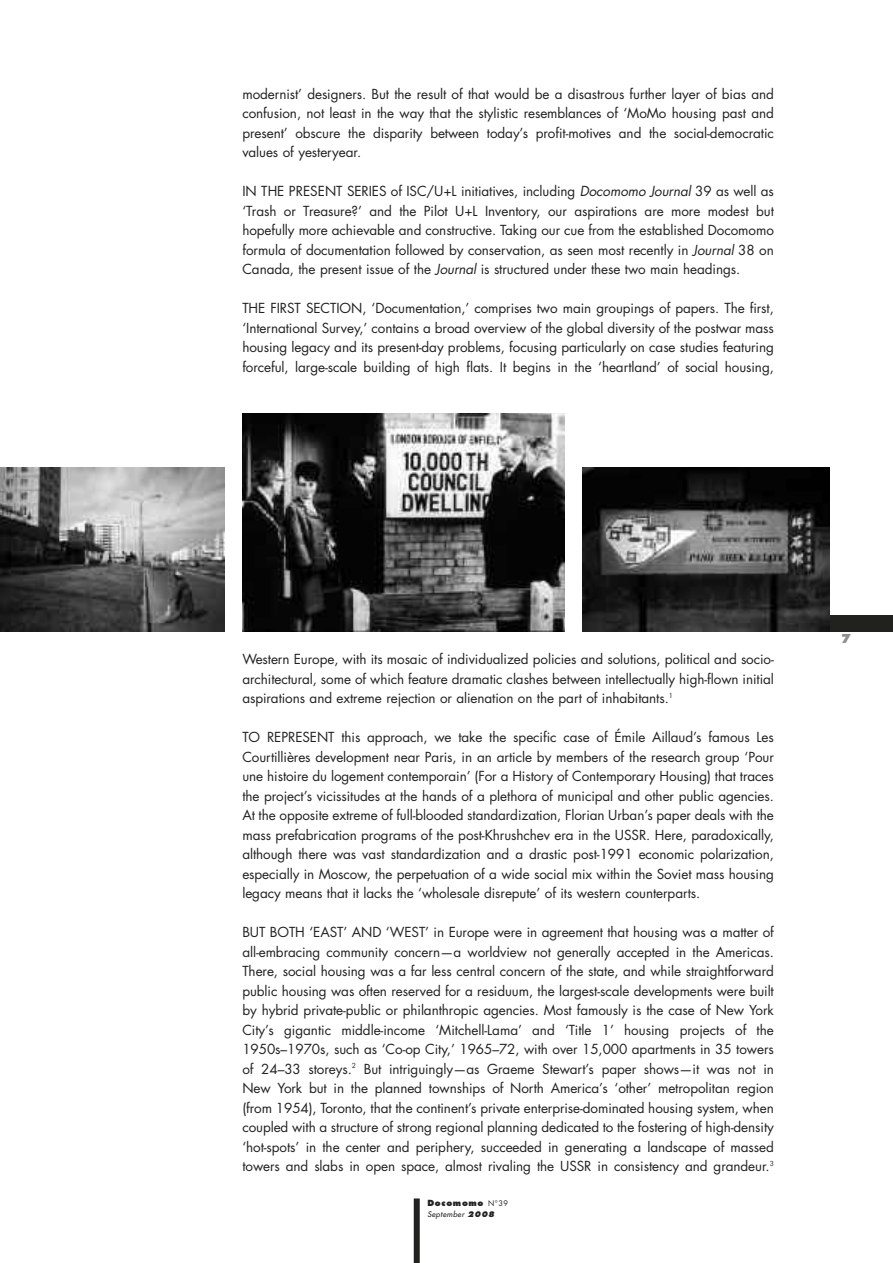
<style>
.page{position:relative;width:893px;height:1263px;background:#fff}
.page>*{position:absolute;margin:0;border:0;box-sizing:border-box;transform-origin:0 0}
.t1{font:13.5px/19.5px "Futura";letter-spacing:-.005em;color:#212120;text-align:justify}
.t2{font:800 12px "Futura";color:#90908f}
.t3{font:800 8.25px "Futura";letter-spacing:.085em;color:#212120}
.t4{font:italic 7.5px "Futura";letter-spacing:.06em;color:#212120}
.s1{font-style:italic}
.s2{font-weight:400;font-size:7.5px}
.s3{font-weight:800}
</style>
<div class="page">
<div style="left:414px;top:1198px;width:6px;height:65px;background:#212120"></div>
<div style="left:829px;top:615px;width:64px;height:16px;background:#212120"></div>
<img style="left:242px;top:413px;width:322px;height:218px">
<img style="left:0;top:468px;width:224px;height:163px">
<img style="left:583px;top:467px;width:246px;height:164px">
<p class="t1" style="left:242px;top:85px;width:533px">modernist’ designers. But the result of that would be a disastrous further layer of bias and confusion, not least in the way that the stylistic resemblances of ‘MoMo housing past and present’ obscure the disparity between today’s profit-motives and the social-democratic values of yesteryear.</p>
<p class="t1" style="left:242px;top:182px;width:533px">IN THE PRESENT SERIES of ISC/U+L initiatives, including <span class="s1">Docomomo Journal</span> 39 as well as ‘Trash or Treasure?’ and the Pilot U+L Inventory, our aspirations are more modest but hopefully more achievable and constructive. Taking our cue from the established Docomomo formula of documentation followed by conservation, as seen most recently in <span class="s1">Journal</span> 38 on Canada, the present issue of the <span class="s1">Journal</span> is structured under these two main headings.</p>
<p class="t1" style="left:242px;top:299px;width:533px">THE FIRST SECTION, ‘Documentation,’ comprises two main groupings of papers. The first, ‘International Survey,’ contains a broad overview of the global diversity of the postwar mass housing legacy and its present-day problems, focusing particularly on case studies featuring forceful, large-scale building of high flats. It begins in the ‘heartland’ of social housing,</p>
<p class="t1" style="left:242px;top:650px;width:533px">Western Europe, with its mosaic of individualized policies and solutions, political and socio&shy;architectural, some of which feature dramatic clashes between intellectually high-flown initial aspirations and extreme rejection or alienation on the part of inhabitants.<sup>1</sup></p>
<p class="t1" style="left:242px;top:728px;width:533px">TO REPRESENT this approach, we take the specific case of Émile Aillaud’s famous Les Courtillières development near Paris, in an article by members of the research group ‘Pour une histoire du logement contemporain’ (For a History of Contemporary Housing) that traces the project’s vicissitudes at the hands of a plethora of municipal and other public agencies.<br>At the opposite extreme of full-blooded standardization, Florian Urban’s paper deals with the mass prefabrication programs of the post-Khrushchev era in the USSR. Here, paradoxically, although there was vast standardization and a drastic post-1991 economic polarization, especially in Moscow, the perpetuation of a wide social mix within the Soviet mass housing legacy means that it lacks the ‘wholesale disrepute’ of its western counterparts.</p>
<p class="t1" style="left:242px;top:923px;width:533px">BUT BOTH ‘EAST’ AND ‘WEST’ in Europe were in agreement that housing was a matter of all-embracing community concern—a worldview not generally accepted in the Americas.<br>There, social housing was a far less central concern of the state, and while straightforward public housing was often reserved for a residuum, the largest-scale developments were built by hybrid private-public or philanthropic agencies. Most famously is the case of New York City’s gigantic middle-income ‘Mitchell-Lama’ and ‘Title 1’ housing projects of the 1950s–1970s, such as ‘Co-op City,’ 1965–72, with over 15,000 apartments in 35 towers of 24–33 storeys.<sup>2</sup> But intriguingly—as Graeme Stewart’s paper shows—it was not in New York but in the planned townships of North America’s ‘other’ metropolitan region (from 1954), Toronto, that the continent’s private enterprise-dominated housing system, when coupled with a structure of strong regional planning dedicated to the fostering of high-density ‘hot-spots’ in the center and periphery, succeeded in generating a landscape of massed towers and slabs in open space, almost rivaling the USSR in consistency and grandeur.<sup>3</sup></p>
<p class="t3" style="left:427px;top:1200px;width:82px">Docomomo <span class="s2">N°39</span></p>
<p class="t4" style="left:427px;top:1210px;width:69px">September <span class="s3">2008</span></p>
<p class="t2" style="left:841px;top:633px;width:11px">7</p>
</div>
